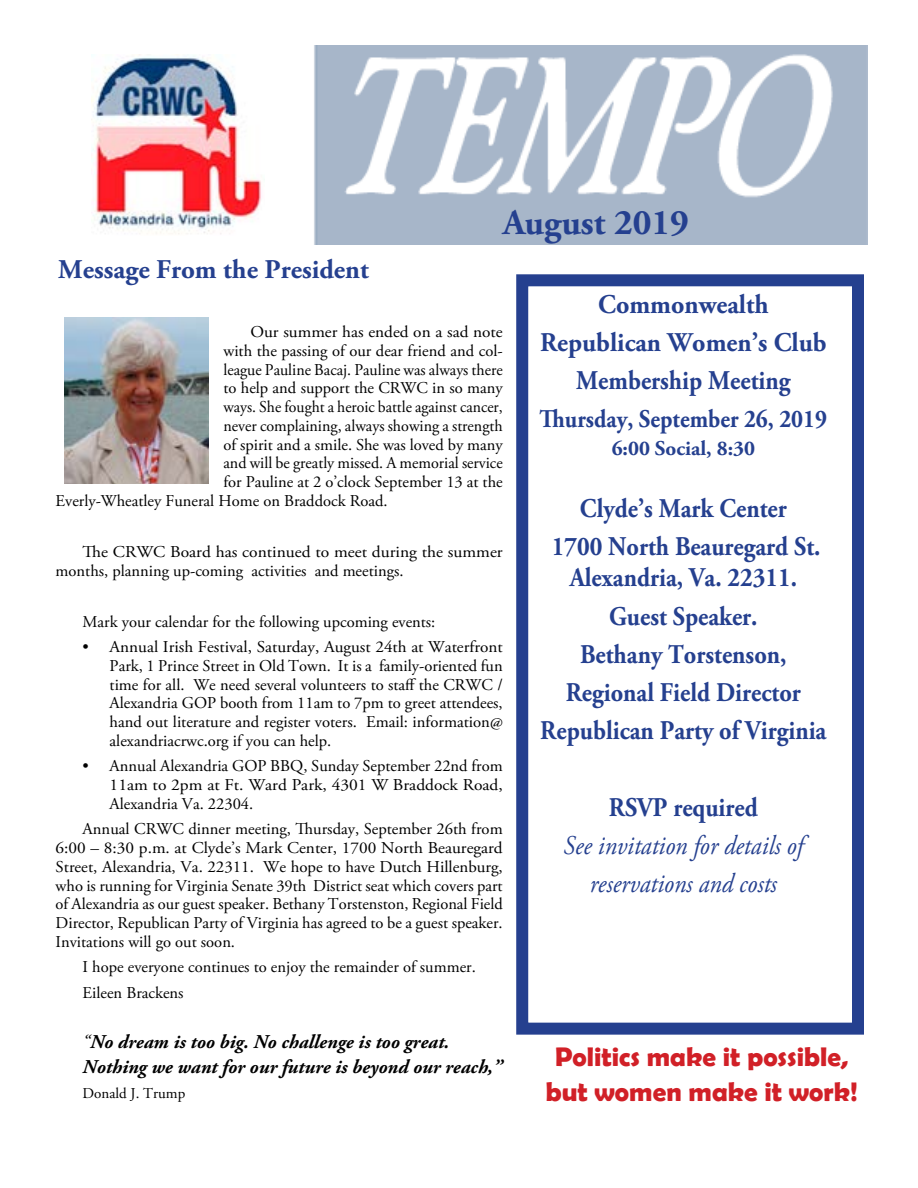
<style>
.page{position:relative;width:918px;height:1188px;background:#fff}
.page>*{position:absolute;margin:0;border:0;box-sizing:border-box;transform-origin:0 0}
.t1{font:700 36px "Adobe Garamond Pro";color:#25408f}
.t2{font:700 27px/38.2px "Adobe Garamond Pro";color:#25408f;text-align:center;scale:.9 1}
.t3{font:700 27px/38.2px "Adobe Garamond Pro";color:#25408f;text-align:center;scale:.96 1}
.t4{font:italic 27px/38.2px "Adobe Garamond Pro";color:#25408f;text-align:center;scale:.9 1}
.t5{font:700 27px/35.2px "Berlin Sans FB Demi";color:#d12027;text-align:center}
.t6{font:700 27px "Adobe Garamond Pro";color:#25408f}
.t7{font:700 25.5px "Adobe Garamond Pro";color:#25408f;scale:.9 1}
.t8{font:700 21px "Adobe Garamond Pro";color:#25408f}
.t9{font:italic 700 19.5px/24.8px "Adobe Garamond Pro";color:#000}
.t10{font:16.5px/18.8px "Adobe Garamond Pro";color:#000;text-align:justify}
.t11{font:16.5px/18.8px "Adobe Garamond Pro";color:#000;scale:1.06 1}
.t12{font:16.5px "Adobe Garamond Pro";color:#000;scale:.95 1}
.t13{font:16.5px "Adobe Garamond Pro";color:#000;scale:1.04 1}
.t14{font:15px "Adobe Garamond Pro";color:#000}
.s1{font-weight:400}
</style>
<div class="page">
<div style="left:516px;top:274px;width:348px;height:761px;border:12px solid #25408f"></div>
<img style="left:314px;top:45px;width:553px;height:199px">
<img style="left:91px;top:54px;width:171px;height:180px">
<img style="left:65px;top:318px;width:143px;height:166px">
<h2 class="t6" style="left:58px;top:253px;width:312px">Message From the President</h2>
<h1 class="t1" style="left:503px;top:202px;width:188px">August 2019</h1>
<p class="t13" style="left:250px;top:322px;width:244px">Our summer has ended on a sad note</p>
<p class="t10" style="left:223px;top:342px;width:281px">with the passing of our dear friend and col-</p>
<p class="t10" style="left:223px;top:361px;width:281px">league Pauline Bacaj. Pauline was always there</p>
<p class="t10" style="left:223px;top:379px;width:281px">to help and support the CRWC in so many</p>
<p class="t12" style="left:223px;top:397px;width:296px">ways. She fought a heroic battle against cancer,</p>
<p class="t10" style="left:223px;top:417px;width:281px">never complaining, always showing a strength</p>
<p class="t10" style="left:223px;top:436px;width:281px">of spirit and a smile. She was loved by many</p>
<p class="t10" style="left:223px;top:454px;width:281px">and will be greatly missed. A memorial service</p>
<p class="t10" style="left:223px;top:473px;width:281px">for Pauline at 2 o’clock September 13 at the</p>
<p class="t10" style="left:56px;top:492px;width:334px">Everly-Wheatley Funeral Home on Braddock Road.</p>
<p class="t11" style="left:56px;top:543px;width:423px;text-indent:27px">The CRWC Board has continued to meet during the summer months, planning up-coming activities and meetings.</p>
<p class="t10" style="left:83px;top:613px;width:354px">Mark your calendar for the following upcoming events:</p>
<p class="t10" style="left:110px;top:638px;width:395px;text-indent:-27px">• Annual Irish Festival, Saturday, August 24th at Waterfront Park, 1 Prince Street in Old Town. It is a family-oriented fun time for all. We need several volunteers to staff the CRWC / Alexandria GOP booth from 11am to 7pm to greet attendees, hand out literature and register voters. Email: information@ alexandriacrwc.org if you can help.</p>
<p class="t10" style="left:110px;top:757px;width:395px;text-indent:-27px">• Annual Alexandria GOP BBQ, Sunday September 22nd from 11am to 2pm at Ft. Ward Park, 4301 W Braddock Road, Alexandria Va. 22304.</p>
<p class="t10" style="left:56px;top:820px;width:449px;text-indent:27px">Annual CRWC dinner meeting, Thursday, September 26th from 6:00 – 8:30 p.m. at Clyde’s Mark Center, 1700 North Beauregard Street, Alexandria, Va. 22311. We hope to have Dutch Hillenburg, who is running for Virginia Senate 39th District seat which covers part of Alexandria as our guest speaker. Bethany Torstenston, Regional Field Director, Republican Party of Virginia has agreed to be a guest speaker.<br>Invitations will go out soon.</p>
<p class="t10" style="left:83px;top:955px;width:395px;line-height:25.5px">I hope everyone continues to enjoy the remainder of summer.<br>Eileen Brackens</p>
<p class="t9" style="left:83px;top:1030px;width:421px"><span class="s1">“</span>No dream is too big. No challenge is too great.<br>Nothing we want for our future is beyond our reach,”</p>
<p class="t14" style="left:83px;top:1084px;width:104px">Donald J. Trump</p>
<h2 class="t3" style="left:540px;top:285px;width:300px">Commonwealth<br>Republican Women’s Club<br>Membership Meeting</h2>
<h3 class="t7" style="left:540px;top:404px;width:321px">Thursday, September 26, 2019</h3>
<p class="t8" style="left:612px;top:436px;width:145px">6:00 Social, 8:30</p>
<h2 class="t2" style="left:552px;top:489px;width:300px">Clyde’s Mark Center<br>1700 North Beauregard St.</h2>
<h2 class="t2" style="left:540px;top:559px;width:319px">Alexandria, Va. 22311.<br>Guest Speaker.<br>Bethany Torstenson,<br>Regional Field Director<br>Republican Party of Virginia</h2>
<h2 class="t2" style="left:609px;top:789px;width:167px">RSVP required</h2>
<h2 class="t4" style="left:564px;top:827px;width:268px">See invitation for details of reservations and costs</h2>
<h2 class="t5" style="left:546px;top:1039px;width:313px">Politics make it possible, but women make it work!</h2>
</div>
